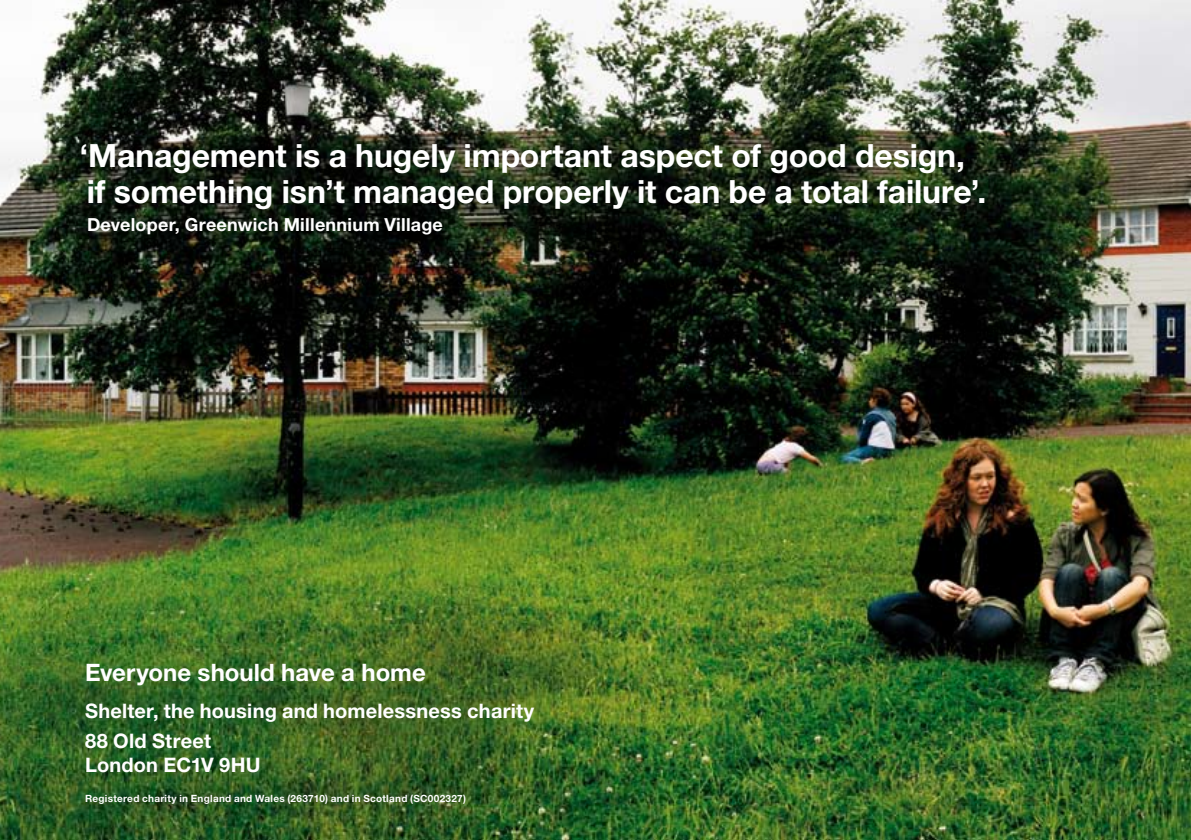
<style>
.page{position:relative;width:1191px;height:840px;background:#fff}
.page>*{position:absolute;margin:0;border:0;box-sizing:border-box;transform-origin:0 0}
.t1{font:700 32px/36px "Helvetica Neue";letter-spacing:-.005em;color:#fff}
.t2{font:700 24px "Helvetica Neue LT Pro";color:#fff}
.t3{font:700 20px/29.6px "Helvetica Neue LT Pro";letter-spacing:.01em;color:#fff}
.t4{font:700 18px "Helvetica Neue LT Pro";letter-spacing:.015em;color:#fff}
.t5{font:700 10px "Helvetica Neue LT Pro";letter-spacing:.03em;color:#fff}
.s1{font-family:"Helvetica Neue LT Pro"}
</style>
<div class="page">
<img style="left:0;top:0;width:1191px;height:839px">
<p class="t1" style="left:80px;top:137px;width:908px"><span class="s1">‘</span>Management is a hugely important aspect of good design, if something isn’t managed properly it can be a total failure<span class="s1">’</span>.</p>
<p class="t4" style="left:87px;top:213px;width:357px">Developer, Greenwich Millennium Village</p>
<p class="t2" style="left:85px;top:657px;width:342px">Everyone should have a home</p>
<p class="t3" style="left:85px;top:695px;width:451px">Shelter, the housing and homelessness charity<br>88 Old Street</p>
<p class="t3" style="left:85px;top:749px;width:177px">London EC1V 9HU</p>
<p class="t5" style="left:85px;top:791px;width:382px">Registered charity in England and Wales (263710) and in Scotland (SC002327)</p>
</div>
